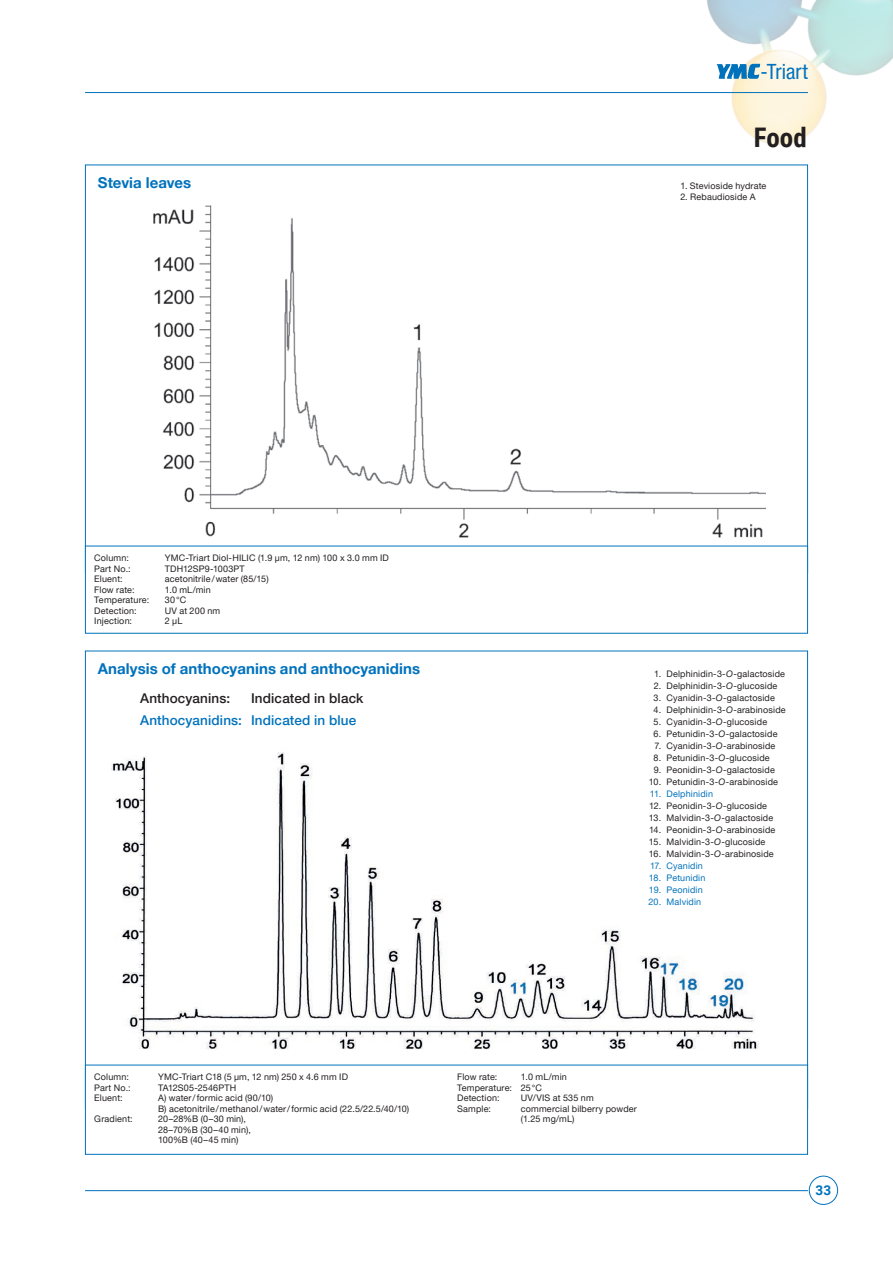
<style>
.page{position:relative;width:893px;height:1263px;background:#fff}
.page>*{position:absolute;margin:0;border:0;box-sizing:border-box;transform-origin:0 0}
.t1{font:700 27px "Roboto Condensed";color:#231f20}
.t2{font:condensed 21px "Helvetica Neue LT Pro";letter-spacing:.005em;color:#0072bc}
.t3{font:700 15px "Helvetica Neue LT Pro";letter-spacing:.005em;color:#0072bc}
.t4{font:500 13.5px "Helvetica Neue LT Pro";letter-spacing:.01em;color:#0072bc}
.t5{font:500 13.5px "Helvetica Neue LT Pro";letter-spacing:.01em;color:#231f20}
.t6{font:700 13.5px "Roboto";color:#0072bc}
.t7{font:9px/10.5px "Helvetica Neue LT Pro";letter-spacing:.02em;color:#231f20}
.t8{font:9px "Helvetica Neue LT Pro";letter-spacing:.015em;color:#0072bc}
.s1{font-style:italic}
</style>
<div class="page">
<img style="left:668px;top:0;width:225px;height:177px">
<hr style="left:85px;top:92px;width:723px;height:1px;background:#0072bc">
<hr style="left:85px;top:1190px;width:723px;height:1px;background:#0072bc">
<div style="left:809px;top:1176px;width:29px;height:29px;border:1px solid #0072bc;border-radius:50%"></div>
<svg style="left:717px;top:64px;width:43px;height:15px"></svg>
<div style="left:85px;top:651px;width:723px;height:458px;background:#fff;border:1px solid #0072bc"></div>
<img style="left:111px;top:752px;width:648px;height:298px">
<div style="left:643px;top:671px;width:145px;height:257px;background:#fff"></div>
<div style="left:85px;top:1065px;width:722px;height:89px;background:#fff"></div>
<div style="left:85px;top:1065px;width:723px;height:90px;border:1px solid #0072bc"></div>
<img style="left:153px;top:205px;width:612px;height:333px">
<h3 class="t3" style="left:98px;top:173px;width:95px">Stevia leaves</h3>
<h2 class="t2" style="left:760px;top:59px;width:49px">-Triart</h2>
<h1 class="t1" style="left:754px;top:118px;width:54px">Food</h1>
<p class="t7" style="left:680px;top:180px;width:88px">1. Stevioside hydrate</p>
<p class="t7" style="left:680px;top:191px;width:77px">2. Rebaudioside A</p>
<p class="t7" style="left:94px;top:553px;width:36px">Column:</p>
<p class="t7" style="left:165px;top:553px;width:226px">YMC-Triart Diol-HILIC (1.9 µm, 12 nm) 100 x 3.0 mm ID</p>
<p class="t7" style="left:94px;top:563px;width:38px">Part No.:</p>
<p class="t7" style="left:165px;top:563px;width:81px">TDH12SP9-1003PT</p>
<p class="t7" style="left:94px;top:574px;width:30px">Eluent:</p>
<p class="t7" style="left:165px;top:574px;width:105px">acetonitrile/water (85/15)</p>
<p class="t7" style="left:94px;top:584px;width:42px">Flow rate:</p>
<p class="t7" style="left:165px;top:584px;width:47px">1.0 mL/min</p>
<p class="t7" style="left:94px;top:595px;width:56px">Temperature:</p>
<p class="t7" style="left:165px;top:595px;width:23px">30°C</p>
<p class="t7" style="left:94px;top:605px;width:44px">Detection:</p>
<p class="t7" style="left:165px;top:605px;width:57px">UV at 200 nm</p>
<p class="t7" style="left:94px;top:616px;width:39px">Injection:</p>
<p class="t7" style="left:165px;top:616px;width:19px">2 µL</p>
<h3 class="t3" style="left:98px;top:659px;width:324px">Analysis of anthocyanins and anthocyanidins</h3>
<h3 class="t5" style="left:140px;top:690px;width:92px">Anthocyanins:</h3>
<h3 class="t5" style="left:251px;top:690px;width:114px">Indicated in black</h3>
<h3 class="t4" style="left:140px;top:711px;width:218px">Anthocyanidins: Indicated in blue</h3>
<p class="t7" style="left:654px;top:668px;width:133px">1. Delphinidin-3-<span class="s1">O</span>-galactoside</p>
<p class="t7" style="left:654px;top:680px;width:125px">2. Delphinidin-3-<span class="s1">O</span>-glucoside</p>
<p class="t7" style="left:654px;top:692px;width:123px">3. Cyanidin-3-<span class="s1">O</span>-galactoside</p>
<p class="t7" style="left:654px;top:704px;width:134px">4. Delphinidin-3-<span class="s1">O</span>-arabinoside</p>
<p class="t7" style="left:654px;top:716px;width:115px">5. Cyanidin-3-<span class="s1">O</span>-glucoside</p>
<p class="t7" style="left:654px;top:728px;width:125px">6. Petunidin-3-<span class="s1">O</span>-galactoside</p>
<p class="t7" style="left:654px;top:740px;width:122px">7. Cyanidin-3-<span class="s1">O</span>-arabinoside</p>
<p class="t7" style="left:654px;top:752px;width:118px">8. Petunidin-3-<span class="s1">O</span>-glucoside</p>
<p class="t7" style="left:654px;top:764px;width:123px">9. Peonidin-3-<span class="s1">O</span>-galactoside</p>
<p class="t7" style="left:649px;top:776px;width:131px">10. Petunidin-3-<span class="s1">O</span>-arabinoside</p>
<p class="t8" style="left:650px;top:788px;width:65px">11. Delphinidin</p>
<p class="t7" style="left:649px;top:800px;width:119px">12. Peonidin-3-<span class="s1">O</span>-glucoside</p>
<p class="t7" style="left:649px;top:812px;width:126px">13. Malvidin-3-<span class="s1">O</span>-galactoside</p>
<p class="t7" style="left:649px;top:824px;width:128px">14. Peonidin-3-<span class="s1">O</span>-arabinoside</p>
<p class="t7" style="left:649px;top:836px;width:118px">15. Malvidin-3-<span class="s1">O</span>-glucoside</p>
<p class="t7" style="left:649px;top:848px;width:126px">16. Malvidin-3-<span class="s1">O</span>-arabinoside</p>
<p class="t8" style="left:650px;top:860px;width:54px">17. Cyanidin</p>
<p class="t8" style="left:649px;top:872px;width:58px">18. Petunidin</p>
<p class="t8" style="left:649px;top:884px;width:55px">19. Peonidin</p>
<p class="t8" style="left:649px;top:896px;width:54px">20. Malvidin</p>
<p class="t7" style="left:94px;top:1072px;width:36px">Column:</p>
<p class="t7" style="left:158px;top:1072px;width:191px">YMC-Triart C18 (5 µm, 12 nm) 250 x 4.6 mm ID</p>
<p class="t7" style="left:94px;top:1082px;width:38px">Part No.:</p>
<p class="t7" style="left:158px;top:1082px;width:80px">TA12S05-2546PTH</p>
<p class="t7" style="left:94px;top:1093px;width:30px">Eluent:</p>
<p class="t7" style="left:158px;top:1093px;width:253px">A) water/formic acid (90/10)<br>B) acetonitrile/methanol/water/formic acid (22.5/22.5/40/10)</p>
<p class="t7" style="left:94px;top:1114px;width:40px">Gradient:</p>
<p class="t7" style="left:158px;top:1114px;width:94px">20–28%B (0–30 min),<br>28–70%B (30–40 min),<br>100%B (40–45 min)</p>
<p class="t7" style="left:457px;top:1072px;width:111px;text-indent:64px">1.0 mL/min<br>Temperature: 25°C<br>Detection:</p>
<p class="t7" style="left:457px;top:1072px;width:42px">Flow rate:</p>
<p class="t7" style="left:521px;top:1093px;width:74px">UV/VIS at 535 nm</p>
<p class="t7" style="left:457px;top:1103px;width:35px">Sample:</p>
<p class="t7" style="left:521px;top:1103px;width:118px">commercial bilberry powder (1.25 mg/mL)</p>
<h3 class="t6" style="left:816px;top:1181px;width:17px">33</h3>
</div>
